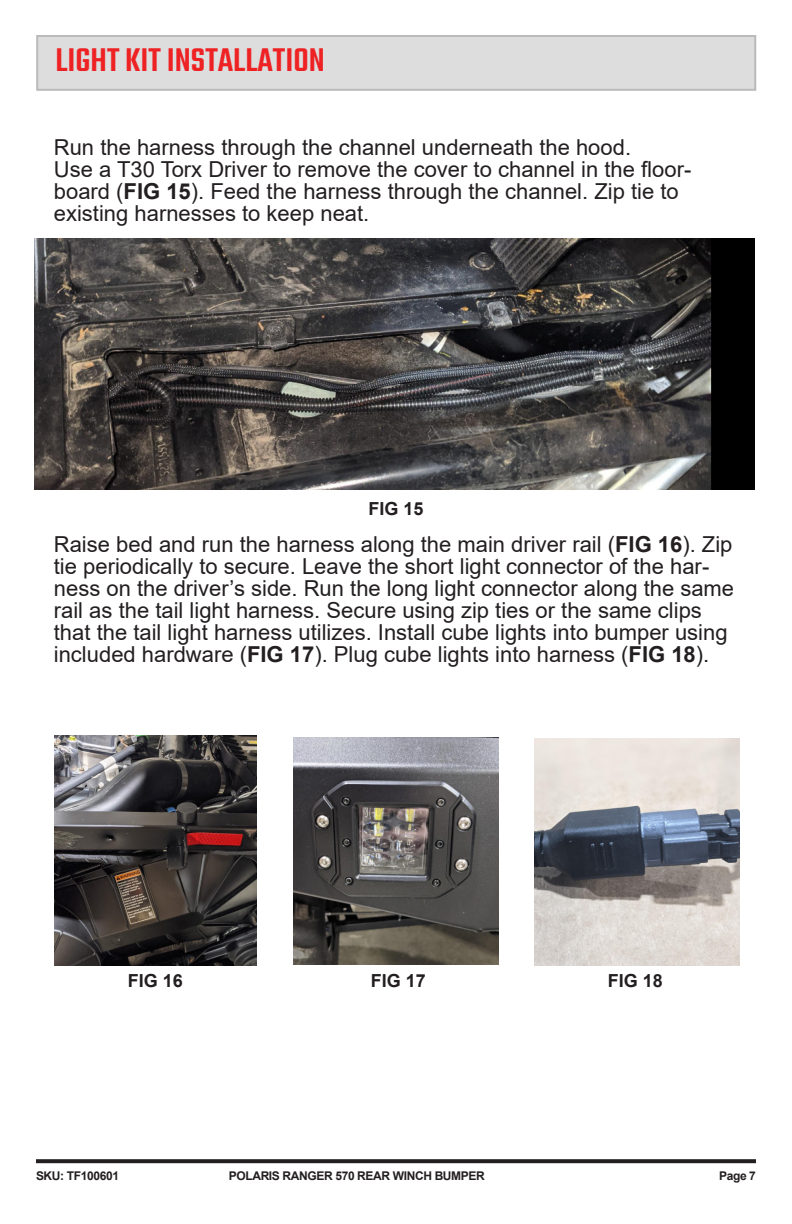
<style>
.page{position:relative;width:792px;height:1224px;background:#fff}
.page>*{position:absolute;margin:0;border:0;box-sizing:border-box;transform-origin:0 0}
.t1{font:500 36px "Teko";color:#ee2123}
.t2{font:22px/22px "Arial";color:#231f20}
.t3{font:700 18px "Arial";color:#231f20}
.t4{font:700 12px "Arial";letter-spacing:-.03em;color:#231f20}
.s1{font-weight:700}
</style>
<div class="page">
<svg style="left:36px;top:1159px;width:720px;height:4px;background:#2d292a"></svg>
<div style="left:37px;top:36px;width:718px;height:54px;background:#ddddde"></div>
<div style="left:36px;top:35px;width:720px;height:56px;border:2px solid #bababa"></div>
<img style="left:34px;top:238px;width:720px;height:252px">
<img style="left:54px;top:736px;width:203px;height:230px">
<img style="left:535px;top:739px;width:205px;height:227px">
<img style="left:294px;top:737px;width:204px;height:227px">
<p class="t1" style="left:56px;top:40px;width:271px">LIGHT KIT INSTALLATION</p>
<p class="t2" style="left:54px;top:136px;width:579px">Run the harness through the channel underneath the hood.</p>
<p class="t2" style="left:54px;top:158px;width:639px">Use a T30 Torx Driver to remove the cover to channel in the floor&shy;board (<span class="s1">FIG 15</span>). Feed the harness through the channel. Zip tie to existing harnesses to keep neat.</p>
<p class="t3" style="left:368px;top:496px;width:57px">FIG 15</p>
<p class="t2" style="left:54px;top:533px;width:682px">Raise bed and run the harness along the main driver rail (<span class="s1">FIG 16</span>). Zip tie periodically to secure. Leave the short light connector of the har&shy;ness on the driver’s side. Run the long light connector along the same rail as the tail light harness. Secure using zip ties or the same clips that the tail light harness utilizes. Install cube lights into bumper using included hardware (<span class="s1">FIG 17</span>). Plug cube lights into harness (<span class="s1">FIG 18</span>).</p>
<p class="t3" style="left:128px;top:968px;width:57px">FIG 16</p>
<p class="t3" style="left:371px;top:968px;width:57px">FIG 17</p>
<p class="t3" style="left:608px;top:968px;width:57px">FIG 18</p>
<p class="t4" style="left:36px;top:1167px;width:85px">SKU: TF100601</p>
<p class="t4" style="left:229px;top:1167px;width:258px">POLARIS RANGER 570 REAR WINCH BUMPER</p>
<p class="t4" style="left:719px;top:1168px;width:38px">Page 7</p>
</div>
